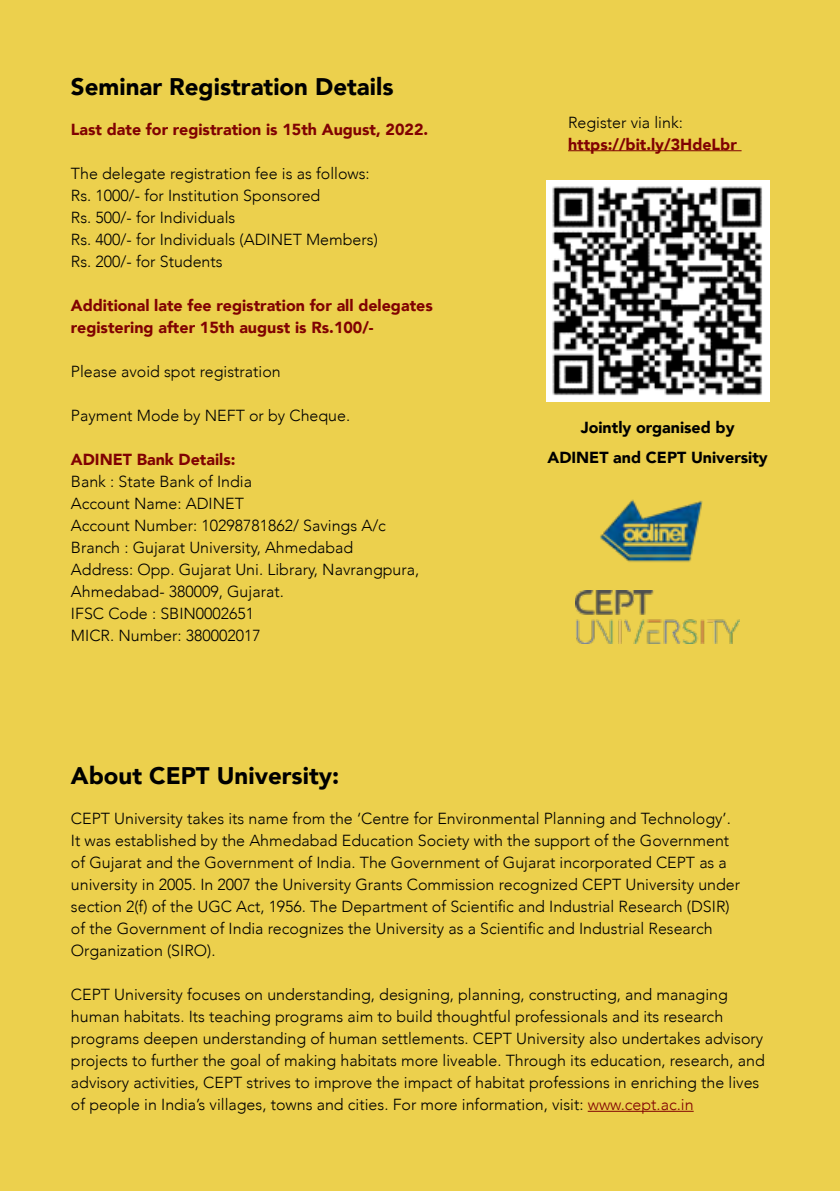
<style>
.page{position:relative;width:840px;height:1191px;background:#fff}
.page>*{position:absolute;margin:0;border:0;box-sizing:border-box;transform-origin:0 0}
.t1{font:900 24px "Avenir";color:#000}
.t2{font:300 16px/22px "Avenir";color:#000}
.t3{font:900 16px/22px "Avenir";color:#800202}
.t4{font:900 16px/30px "Avenir";color:#000;text-align:center}
.s1{color:#800202}
</style>
<div class="page">
<div style="left:0;top:0;width:839px;height:1191px;background:#ecd04d"></div>
<hr style="left:587px;top:1110px;width:106px;height:1px;background:#800202">
<hr style="left:567px;top:150px;width:174px;height:1px;background:#800202">
<img style="left:546px;top:180px;width:222px;height:222px">
<img style="left:575px;top:591px;width:164px;height:52px">
<img style="left:600px;top:499px;width:102px;height:63px">
<h1 class="t1" style="left:71px;top:66px;width:324px">Seminar Registration Details</h1>
<p class="t3" style="left:71px;top:118px;width:358px">Last date for registration is 15th August, 2022.</p>
<p class="t2" style="left:71px;top:162px;width:308px">The delegate registration fee is as follows:<br>Rs. 1000/- for Institution Sponsored<br>Rs. 500/- for Individuals<br>Rs. 400/- for Individuals (ADINET Members)<br>Rs. 200/- for Students</p>
<p class="t3" style="left:71px;top:294px;width:363px">Additional late fee registration for all delegates registering after 15th august is Rs.100/-</p>
<p class="t2" style="left:71px;top:360px;width:211px">Please avoid spot registration</p>
<p class="t2" style="left:71px;top:404px;width:281px">Payment Mode by NEFT or by Cheque.</p>
<p class="t3" style="left:71px;top:448px;width:166px">ADINET Bank Details:</p>
<p class="t2" style="left:71px;top:470px;width:349px">Bank : State Bank of India<br>Account Name: ADINET<br>Account Number: 10298781862/ Savings A/c<br>Branch : Gujarat University, Ahmedabad<br>Address: Opp. Gujarat Uni. Library, Navrangpura,<br>Ahmedabad- 380009, Gujarat.<br>IFSC Code : SBIN0002651<br>MICR. Number: 380002017</p>
<p class="t2" style="left:567px;top:111px;width:116px">Register via link:</p>
<p class="t3" style="left:567px;top:133px;width:170px">https://bit.ly/3HdeLbr</p>
<p class="t4" style="left:547px;top:412px;width:222px">Jointly organised by<br>ADINET and CEPT University</p>
<h1 class="t1" style="left:71px;top:755px;width:270px">About CEPT University:</h1>
<p class="t2" style="left:71px;top:807px;width:670px">CEPT University takes its name from the ‘Centre for Environmental Planning and Technology’.<br>It was established by the Ahmedabad Education Society with the support of the Government of Gujarat and the Government of India. The Government of Gujarat incorporated CEPT as a university in 2005. In 2007 the University Grants Commission recognized CEPT University under section 2(f) of the UGC Act, 1956. The Department of Scientific and Industrial Research (DSIR) of the Government of India recognizes the University as a Scientific and Industrial Research Organization (SIRO).</p>
<p class="t2" style="left:71px;top:983px;width:695px">CEPT University focuses on understanding, designing, planning, constructing, and managing human habitats. Its teaching programs aim to build thoughtful professionals and its research programs deepen understanding of human settlements. CEPT University also undertakes advisory projects to further the goal of making habitats more liveable. Through its education, research, and advisory activities, CEPT strives to improve the impact of habitat professions in enriching the lives of people in India’s villages, towns and cities. For more information, visit: <span class="s1">www.cept.ac.in</span></p>
</div>
